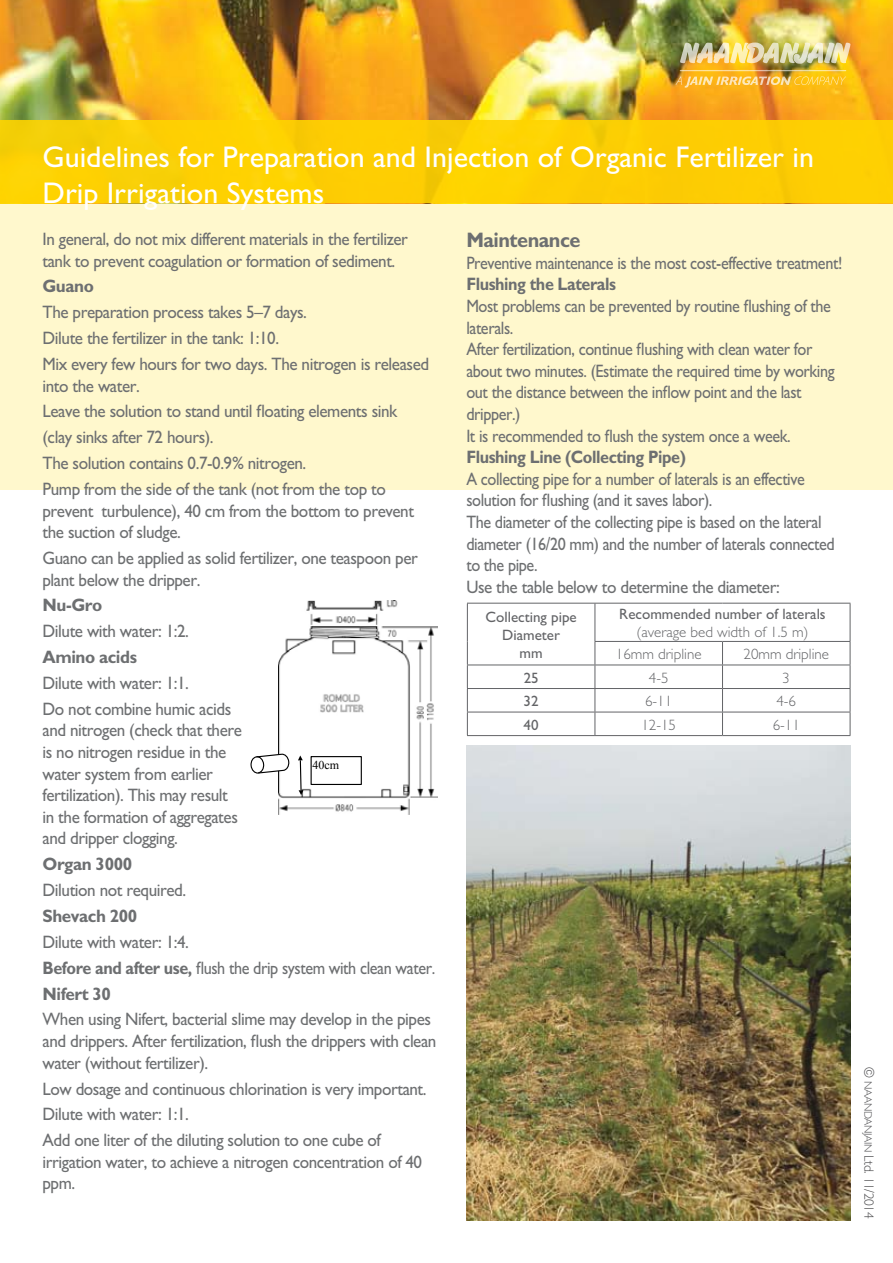
<style>
.page{position:relative;width:893px;height:1263px;background:#fff}
.page>*{position:absolute;margin:0;border:0;box-sizing:border-box;transform-origin:0 0}
.t1{font:30px/36px "M Gill Sans";color:#fff}
.t2{font:700 21px "M Gill Sans";letter-spacing:-.025em;color:#6d6f71;scale:.95 1}
.t3{font:18px/21.6px "M Gill Sans";letter-spacing:-.025em;color:#6d6f71;scale:.95 1}
.t4{font:18px/21.6px "M Gill Sans";letter-spacing:-.025em;color:#6d6f71;scale:.9 1}
.t5{font:700 18px "M Gill Sans";letter-spacing:-.025em;color:#6d6f71;scale:.9 1}
.t6{font:700 18px "M Gill Sans";letter-spacing:-.025em;color:#6d6f71;scale:.95 1}
.t7{font:300 15px/21.9px "M Gill Sans";color:#636467}
.t8{font:15px/18px "M Gill Sans";color:#636467;text-align:center}
.t9{font:300 13.5px "M Gill Sans";letter-spacing:-.03em;color:#4d4d4f}
.t10{font:12px "Times New Roman";color:#000}
.s1{font-weight:700}
.s2{font-size:10.8px}
</style>
<div class="page">
<img style="left:0;top:0;width:893px;height:121px">
<div style="left:0;top:121px;width:893px;height:82px;background:#ffd400"></div>
<div style="left:0;top:203px;width:893px;height:287px;background:#fff8cd"></div>
<svg style="left:675px;top:76px;width:171px;height:12px"></svg>
<img style="left:680px;top:42px;width:171px;height:22px">
<hr style="left:680px;top:70px;width:166px;height:1px;background:#fff">
<img style="left:279px;top:601px;width:158px;height:213px">
<svg style="left:250px;top:753px;width:40px;height:22px"></svg>
<svg style="left:298px;top:755px;width:5px;height:40px"></svg>
<div style="left:311px;top:757px;width:50px;height:27px;background:#fff"></div>
<div style="left:311px;top:756px;width:51px;height:29px;border:1px solid #000"></div>
<hr style="left:467px;top:603px;width:128px;height:1px;background:#636467">
<hr style="left:467px;top:603px;width:1px;height:38px;background:#636467">
<hr style="left:595px;top:603px;width:127px;height:1px;background:#636467">
<hr style="left:595px;top:603px;width:1px;height:38px;background:#636467">
<hr style="left:722px;top:603px;width:128px;height:1px;background:#636467">
<hr style="left:850px;top:603px;width:1px;height:38px;background:#636467">
<hr style="left:595px;top:641px;width:127px;height:1px;background:#636467">
<hr style="left:722px;top:641px;width:128px;height:1px;background:#636467">
<hr style="left:467px;top:665px;width:128px;height:1px;background:#636467">
<hr style="left:595px;top:665px;width:127px;height:1px;background:#636467">
<hr style="left:722px;top:665px;width:128px;height:1px;background:#636467">
<hr style="left:467px;top:688px;width:128px;height:1px;background:#636467">
<hr style="left:595px;top:688px;width:127px;height:1px;background:#636467">
<hr style="left:722px;top:688px;width:128px;height:1px;background:#636467">
<hr style="left:467px;top:712px;width:128px;height:1px;background:#636467">
<svg style="left:467px;top:641px;width:1px;height:94px"></svg>
<hr style="left:595px;top:712px;width:127px;height:1px;background:#636467">
<svg style="left:595px;top:642px;width:1px;height:93px"></svg>
<hr style="left:722px;top:712px;width:128px;height:1px;background:#636467">
<svg style="left:722px;top:642px;width:1px;height:93px"></svg>
<svg style="left:850px;top:642px;width:1px;height:93px"></svg>
<hr style="left:467px;top:735px;width:128px;height:1px;background:#636467">
<hr style="left:595px;top:735px;width:127px;height:1px;background:#636467">
<hr style="left:722px;top:735px;width:128px;height:1px;background:#636467">
<img style="left:466px;top:746px;width:384px;height:474px">
<h1 class="t1" style="left:43px;top:139px;width:773px">Guidelines for Preparation and Injection of Organic Fertilizer in<br>Drip Irrigation Systems</h1>
<p class="t3" style="left:43px;top:228px;width:386px">In general, do not mix different materials in the fertilizer tank to prevent coagulation or formation of sediment.</p>
<p class="t6" style="left:43px;top:276px;width:56px">Guano</p>
<p class="t3" style="left:43px;top:299px;width:409px;line-height:25.8px">The preparation process takes 5–7 days.<br>Dilute the fertilizer in the tank: 1:10.<br>Mix every few hours for two days. The nitrogen is released</p>
<p class="t3" style="left:43px;top:373px;width:375px;line-height:25.8px">into the water.<br>Leave the solution to stand until floating elements sink (clay sinks after 72 hours).<br>The solution contains 0.7-0.9% nitrogen.<br>Pump from the side of the tank (not from the top to</p>
<p class="t3" style="left:43px;top:500px;width:393px">prevent turbulence), 40 cm from the bottom to prevent the suction of sludge.</p>
<p class="t3" style="left:43px;top:547px;width:397px">Guano can be applied as solid fertilizer, one teaspoon per plant below the dripper.</p>
<p class="t6" style="left:43px;top:595px;width:64px">Nu-Gro</p>
<p class="t3" style="left:43px;top:621px;width:156px">Dilute with water: 1:2.</p>
<p class="t6" style="left:43px;top:647px;width:101px">Amino acids</p>
<p class="t3" style="left:43px;top:670px;width:200px;line-height:25.8px">Dilute with water: 1:1.<br>Do not combine humic acids</p>
<p class="t3" style="left:43px;top:720px;width:212px">and nitrogen (check that there is no nitrogen residue in the water system from earlier fertilization). This may result in the formation of aggregates and dripper clogging.</p>
<p class="t6" style="left:43px;top:854px;width:96px">Organ 3000</p>
<p class="t3" style="left:43px;top:879px;width:153px">Dilution not required.</p>
<p class="t6" style="left:43px;top:906px;width:101px">Shevach 200</p>
<p class="t3" style="left:43px;top:929px;width:415px;line-height:26px">Dilute with water: 1:4.<br><span class="s1">Before and after use,</span> flush the drip system with clean water.<br><span class="s1">Nifert 30</span></p>
<p class="t3" style="left:43px;top:1009px;width:416px">When using Nifert, bacterial slime may develop in the pipes and drippers. After fertilization, flush the drippers with clean water (without fertilizer).</p>
<p class="t3" style="left:43px;top:1076px;width:406px;line-height:25.8px">Low dosage and continuous chlorination is very important.<br>Dilute with water: 1:1.<br>Add one liter of the diluting solution to one cube of</p>
<p class="t3" style="left:43px;top:1151px;width:401px">irrigation water, to achieve a nitrogen concentration of 40 ppm.</p>
<p class="t2" style="left:466px;top:228px;width:122px">Maintenance</p>
<p class="t4" style="left:466px;top:252px;width:419px">Preventive maintenance is the most cost-effective treatment!</p>
<p class="t5" style="left:466px;top:274px;width:168px">Flushing the Laterals</p>
<p class="t4" style="left:466px;top:295px;width:411px">Most problems can be prevented by routine flushing of the laterals.<br>After fertilization, continue flushing with clean water for about two minutes. (Estimate the required time by working out the distance between the inflow point and the last dripper.)<br>It is recommended to flush the system once a week.</p>
<p class="t5" style="left:466px;top:447px;width:246px">Flushing Line (Collecting Pipe)</p>
<p class="t4" style="left:466px;top:468px;width:411px">A collecting pipe for a number of laterals is an effective solution for flushing (and it saves labor).<br>The diameter of the collecting pipe is based on the lateral diameter (16/20 mm) and the number of laterals connected to the pipe.<br>Use the table below to determine the diameter:</p>
<p class="t8" style="left:486px;top:608px;width:93px">Collecting pipe<br>Diameter<br>mm</p>
<p class="t8" style="left:619px;top:605px;width:208px">Recommended number of laterals</p>
<p class="t7" style="left:616px;top:621px;width:194px;text-indent:20px">(average bed width of 1.5 m)<br>16mm dripline</p>
<p class="t7" style="left:743px;top:643px;width:87px">20mm dripline</p>
<p class="t8" style="left:524px;top:669px;width:16px">25</p>
<p class="t7" style="left:649px;top:667px;width:21px">4-5</p>
<p class="t7" style="left:782px;top:667px;width:9px">3</p>
<p class="t8" style="left:524px;top:692px;width:16px">32</p>
<p class="t7" style="left:645px;top:690px;width:29px">6-11</p>
<p class="t7" style="left:776px;top:690px;width:21px">4-6</p>
<p class="t8" style="left:524px;top:716px;width:16px">40</p>
<p class="t7" style="left:641px;top:714px;width:36px">12-15</p>
<p class="t7" style="left:773px;top:714px;width:29px">6-11</p>
<p class="t10" style="left:313px;top:757px;width:28px">40cm</p>
<p class="t9" style="left:876px;top:1067px;width:153px;rotate:90deg">© <span class="s2">NAANDANJAIN</span> Ltd. 11/2014</p>
</div>
